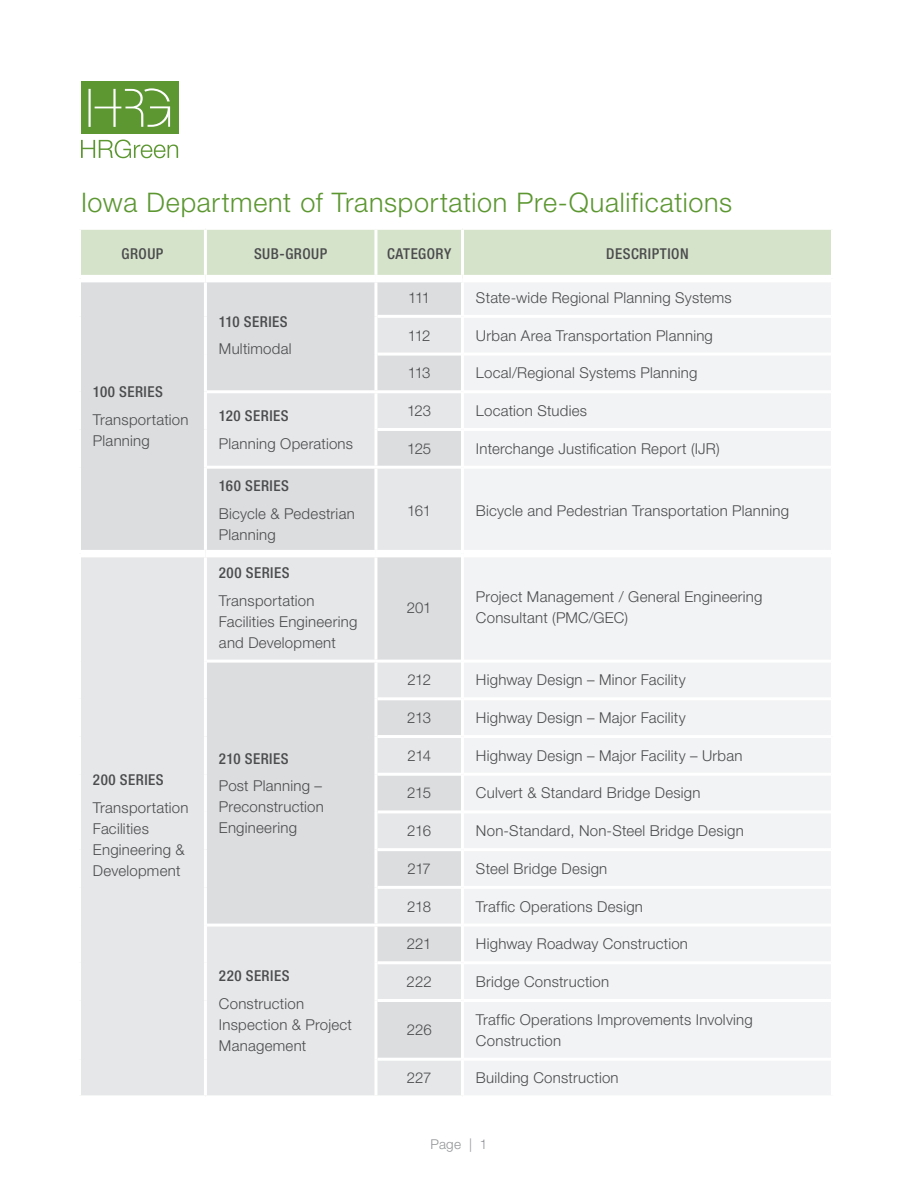
<style>
.page{position:relative;width:918px;height:1188px;background:#fff}
.page>*{position:absolute;margin:0;border:0;box-sizing:border-box;transform-origin:0 0}
.t1{font:300 27px "Helvetica Neue LT Std";letter-spacing:.025em;color:#5c9731}
.t2{font:300 15px/21px "Helvetica Neue LT Std";letter-spacing:.015em;color:#4b4c4d}
.t3{font:500 condensed 15px "Helvetica Neue LT Std";letter-spacing:.03em;color:#4b4c4d}
.t4{font:300 13.5px "Helvetica Neue LT Std";color:#939598}
</style>
<div class="page">
<svg style="left:81px;top:140px;width:97px;height:18px"></svg>
<div style="left:81px;top:81px;width:97px;height:52px;background:#5c9731"></div>
<svg style="left:89px;top:88px;width:81px;height:39px"></svg>
<div style="left:81px;top:230px;width:750px;height:45px;background:#d6e3cb"></div>
<div style="left:81px;top:282px;width:380px;height:34px;background:#dcdddf"></div>
<div style="left:464px;top:283px;width:367px;height:812px;background:#f2f3f4"></div>
<svg style="left:81px;top:316px;width:380px;height:779px;background:#e1e2e4"></svg>
<hr style="left:204px;top:230px;width:3px;height:45px;background:#fff">
<hr style="left:374px;top:230px;width:3px;height:45px;background:#fff">
<hr style="left:204px;top:282px;width:3px;height:34px;background:#fff">
<hr style="left:374px;top:282px;width:3px;height:34px;background:#fff">
<hr style="left:204px;top:316px;width:3px;height:38px;background:#fff">
<hr style="left:374px;top:316px;width:3px;height:38px;background:#fff">
<hr style="left:204px;top:354px;width:3px;height:38px;background:#fff">
<hr style="left:374px;top:354px;width:3px;height:36px;background:#fff">
<hr style="left:204px;top:392px;width:3px;height:37px;background:#fff">
<hr style="left:374px;top:393px;width:3px;height:36px;background:#fff">
<hr style="left:204px;top:429px;width:3px;height:38px;background:#fff">
<hr style="left:374px;top:429px;width:3px;height:37px;background:#fff">
<hr style="left:204px;top:467px;width:3px;height:83px;background:#fff">
<hr style="left:374px;top:469px;width:3px;height:81px;background:#fff">
<hr style="left:204px;top:557px;width:3px;height:104px;background:#fff">
<hr style="left:374px;top:557px;width:3px;height:103px;background:#fff">
<hr style="left:204px;top:661px;width:3px;height:38px;background:#fff">
<hr style="left:374px;top:663px;width:3px;height:36px;background:#fff">
<hr style="left:204px;top:699px;width:3px;height:38px;background:#fff">
<hr style="left:374px;top:699px;width:3px;height:38px;background:#fff">
<hr style="left:204px;top:737px;width:3px;height:37px;background:#fff">
<hr style="left:374px;top:737px;width:3px;height:37px;background:#fff">
<hr style="left:204px;top:774px;width:3px;height:38px;background:#fff">
<hr style="left:374px;top:774px;width:3px;height:38px;background:#fff">
<hr style="left:204px;top:812px;width:3px;height:38px;background:#fff">
<hr style="left:374px;top:812px;width:3px;height:38px;background:#fff">
<hr style="left:204px;top:850px;width:3px;height:37px;background:#fff">
<hr style="left:374px;top:850px;width:3px;height:37px;background:#fff">
<hr style="left:204px;top:887px;width:3px;height:38px;background:#fff">
<hr style="left:374px;top:887px;width:3px;height:37px;background:#fff">
<hr style="left:204px;top:925px;width:3px;height:38px;background:#fff">
<hr style="left:374px;top:927px;width:3px;height:36px;background:#fff">
<hr style="left:204px;top:963px;width:3px;height:37px;background:#fff">
<hr style="left:374px;top:963px;width:3px;height:37px;background:#fff">
<hr style="left:204px;top:1000px;width:3px;height:59px;background:#fff">
<hr style="left:374px;top:1000px;width:3px;height:59px;background:#fff">
<hr style="left:204px;top:1059px;width:3px;height:36px;background:#fff">
<hr style="left:374px;top:1059px;width:3px;height:36px;background:#fff">
<hr style="left:377px;top:315px;width:84px;height:3px;background:#fff">
<hr style="left:464px;top:315px;width:367px;height:3px;background:#fff">
<hr style="left:207px;top:390px;width:169px;height:3px;background:#fff">
<hr style="left:376px;top:390px;width:85px;height:3px;background:#fff">
<hr style="left:464px;top:390px;width:367px;height:3px;background:#fff">
<hr style="left:207px;top:466px;width:169px;height:3px;background:#fff">
<hr style="left:376px;top:466px;width:85px;height:3px;background:#fff">
<hr style="left:464px;top:466px;width:367px;height:3px;background:#fff">
<hr style="left:207px;top:660px;width:169px;height:3px;background:#fff">
<hr style="left:376px;top:660px;width:85px;height:3px;background:#fff">
<hr style="left:464px;top:660px;width:367px;height:3px;background:#fff">
<hr style="left:377px;top:735px;width:84px;height:3px;background:#fff">
<hr style="left:464px;top:735px;width:367px;height:3px;background:#fff">
<hr style="left:377px;top:810px;width:84px;height:3px;background:#fff">
<hr style="left:464px;top:810px;width:367px;height:3px;background:#fff">
<hr style="left:377px;top:886px;width:84px;height:3px;background:#fff">
<hr style="left:464px;top:886px;width:367px;height:3px;background:#fff">
<hr style="left:377px;top:961px;width:84px;height:3px;background:#fff">
<hr style="left:464px;top:961px;width:367px;height:3px;background:#fff">
<hr style="left:377px;top:1058px;width:84px;height:3px;background:#fff">
<hr style="left:464px;top:1058px;width:367px;height:3px;background:#fff">
<hr style="left:377px;top:353px;width:84px;height:3px;background:#fff">
<hr style="left:464px;top:353px;width:367px;height:3px;background:#fff">
<hr style="left:377px;top:428px;width:84px;height:3px;background:#fff">
<hr style="left:464px;top:428px;width:367px;height:3px;background:#fff">
<hr style="left:377px;top:697px;width:84px;height:3px;background:#fff">
<hr style="left:464px;top:697px;width:367px;height:3px;background:#fff">
<hr style="left:377px;top:773px;width:84px;height:3px;background:#fff">
<hr style="left:464px;top:773px;width:367px;height:3px;background:#fff">
<hr style="left:377px;top:848px;width:84px;height:3px;background:#fff">
<hr style="left:464px;top:848px;width:367px;height:3px;background:#fff">
<hr style="left:207px;top:924px;width:169px;height:3px;background:#fff">
<hr style="left:376px;top:924px;width:85px;height:3px;background:#fff">
<hr style="left:464px;top:924px;width:367px;height:3px;background:#fff">
<hr style="left:377px;top:999px;width:84px;height:3px;background:#fff">
<hr style="left:464px;top:999px;width:367px;height:3px;background:#fff">
<div style="left:81px;top:550px;width:124px;height:7px;background:#fff"></div>
<div style="left:205px;top:550px;width:171px;height:7px;background:#fff"></div>
<div style="left:376px;top:550px;width:85px;height:7px;background:#fff"></div>
<div style="left:464px;top:550px;width:367px;height:7px;background:#fff"></div>
<hr style="left:461px;top:230px;width:3px;height:45px;background:#fff">
<h1 class="t1" style="left:81px;top:185px;width:653px">Iowa Department of Transportation Pre-Qualifications</h1>
<p class="t3" style="left:122px;top:245px;width:43px">GROUP</p>
<p class="t3" style="left:254px;top:245px;width:75px">SUB-GROUP</p>
<p class="t3" style="left:387px;top:245px;width:66px">CATEGORY</p>
<p class="t3" style="left:606px;top:245px;width:84px">DESCRIPTION</p>
<p class="t3" style="left:93px;top:383px;width:71px">100 SERIES</p>
<p class="t2" style="left:93px;top:409px;width:97px">Transportation<br>Planning</p>
<p class="t3" style="left:93px;top:771px;width:72px">200 SERIES</p>
<p class="t2" style="left:93px;top:797px;width:97px">Transportation<br>Facilities<br>Engineering &amp;<br>Development</p>
<p class="t3" style="left:219px;top:312px;width:70px">110 SERIES</p>
<p class="t2" style="left:219px;top:338px;width:74px">Multimodal</p>
<p class="t3" style="left:219px;top:407px;width:71px">120 SERIES</p>
<p class="t2" style="left:219px;top:433px;width:136px">Planning Operations</p>
<p class="t2" style="left:408px;top:287px;width:24px">111</p>
<p class="t2" style="left:476px;top:287px;width:257px">State-wide Regional Planning Systems</p>
<p class="t2" style="left:408px;top:324px;width:24px">112</p>
<p class="t2" style="left:476px;top:324px;width:238px">Urban Area Transportation Planning</p>
<p class="t2" style="left:408px;top:362px;width:24px">113</p>
<p class="t2" style="left:476px;top:362px;width:223px">Local/Regional Systems Planning</p>
<p class="t2" style="left:407px;top:400px;width:26px">123</p>
<p class="t2" style="left:476px;top:400px;width:113px">Location Studies</p>
<p class="t2" style="left:407px;top:438px;width:25px">125</p>
<p class="t2" style="left:476px;top:438px;width:245px">Interchange Justification Report (IJR)</p>
<p class="t3" style="left:219px;top:477px;width:71px">160 SERIES</p>
<p class="t2" style="left:219px;top:503px;width:137px">Bicycle &amp; Pedestrian<br>Planning</p>
<p class="t2" style="left:407px;top:500px;width:25px">161</p>
<p class="t2" style="left:476px;top:500px;width:315px">Bicycle and Pedestrian Transportation Planning</p>
<p class="t3" style="left:219px;top:564px;width:72px">200 SERIES</p>
<p class="t2" style="left:219px;top:589px;width:140px">Transportation<br>Facilities Engineering and Development</p>
<p class="t2" style="left:407px;top:597px;width:26px">201</p>
<p class="t2" style="left:476px;top:586px;width:288px">Project Management / General Engineering<br>Consultant (PMC/GEC)</p>
<p class="t3" style="left:219px;top:749px;width:71px">210 SERIES</p>
<p class="t2" style="left:219px;top:775px;width:106px;text-align:justify">Post Planning – Preconstruction Engineering</p>
<p class="t3" style="left:219px;top:967px;width:72px">220 SERIES</p>
<p class="t2" style="left:219px;top:993px;width:135px">Construction<br>Inspection &amp; Project<br>Management</p>
<p class="t2" style="left:407px;top:669px;width:25px">212</p>
<p class="t2" style="left:476px;top:669px;width:211px">Highway Design – Minor Facility</p>
<p class="t2" style="left:407px;top:707px;width:25px">213</p>
<p class="t2" style="left:476px;top:707px;width:211px">Highway Design – Major Facility</p>
<p class="t2" style="left:407px;top:745px;width:25px">214</p>
<p class="t2" style="left:476px;top:745px;width:268px">Highway Design – Major Facility – Urban</p>
<p class="t2" style="left:407px;top:782px;width:25px">215</p>
<p class="t2" style="left:476px;top:782px;width:226px">Culvert &amp; Standard Bridge Design</p>
<p class="t2" style="left:407px;top:820px;width:25px">216</p>
<p class="t2" style="left:476px;top:820px;width:269px">Non-Standard, Non-Steel Bridge Design</p>
<p class="t2" style="left:407px;top:858px;width:25px">217</p>
<p class="t2" style="left:476px;top:858px;width:133px">Steel Bridge Design</p>
<p class="t2" style="left:407px;top:895px;width:25px">218</p>
<p class="t2" style="left:476px;top:895px;width:169px">Traffic Operations Design</p>
<p class="t2" style="left:407px;top:933px;width:26px">221</p>
<p class="t2" style="left:476px;top:933px;width:214px">Highway Roadway Construction</p>
<p class="t2" style="left:407px;top:971px;width:27px">222</p>
<p class="t2" style="left:476px;top:971px;width:135px">Bridge Construction</p>
<p class="t2" style="left:407px;top:1019px;width:27px">226</p>
<p class="t2" style="left:476px;top:1009px;width:278px">Traffic Operations Improvements Involving<br>Construction</p>
<p class="t2" style="left:407px;top:1067px;width:26px">227</p>
<p class="t2" style="left:476px;top:1067px;width:144px">Building Construction</p>
<p class="t4" style="left:431px;top:1136px;width:58px">Page | 1</p>
</div>
